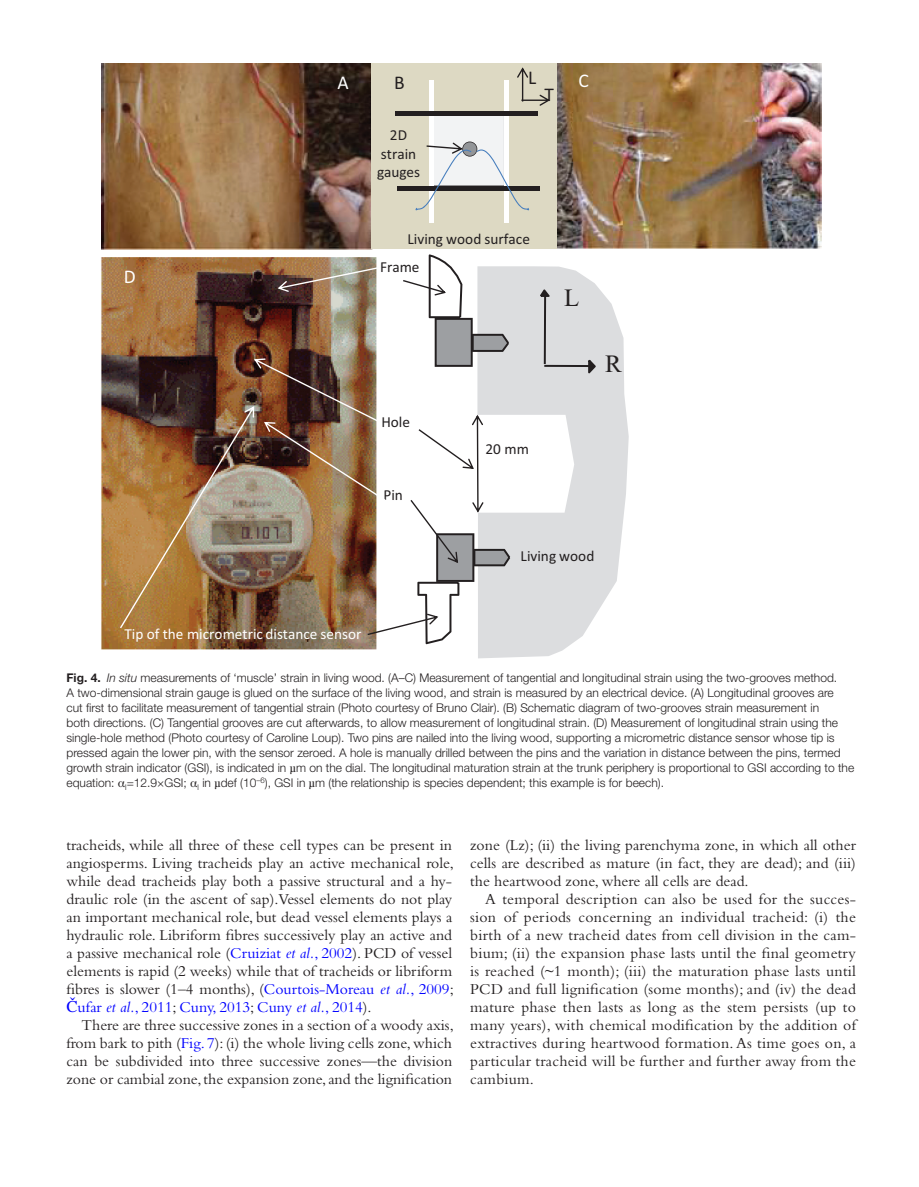
<style>
.page{position:relative;width:919px;height:1187px;background:#fff}
.page>*{position:absolute;margin:0;border:0;box-sizing:border-box;transform-origin:0 0}
.t1{font:24.9px "Times New Roman";color:#231f20}
.t2{font:19.35px "Calibri";color:#231f20}
.t3{font:19.35px "Calibri";color:#fff}
.t4{font:15.75px/18px "Bembo Std";color:#231f20;text-align:justify}
.t5{font:15.3px/18.3px "Calibri";color:#231f20;text-align:center}
.t6{font:15.3px "Calibri";color:#fff}
.t7{font:300 12px/15px "Helvetica Neue LT Std";color:#231f20}
.s1{font-weight:700}
.s2{font-style:italic}
.s3{font-family:"Gandhari Unicode";font-weight:400}
.s4{color:#00f}
.s5{font-style:italic;color:#00f}
.s6{font-family:"Gandhari Unicode";color:#00f}
</style>
<div class="page">
<img style="left:554px;top:63px;width:267px;height:185px">
<img style="left:101px;top:64px;width:270px;height:185px">
<div style="left:371px;top:64px;width:185px;height:185px;background:#ddd9c3"></div>
<hr style="left:504px;top:81px;width:4px;height:142px;background:#fff">
<div style="left:429px;top:80px;width:5px;height:143px;background:#fff"></div>
<hr style="left:395px;top:112px;width:143px;height:4px;background:#231f20">
<hr style="left:397px;top:186px;width:142px;height:4px;background:#231f20">
<svg style="left:517px;top:67px;width:33px;height:39px"></svg>
<svg style="left:415px;top:116px;width:114px;height:94px"></svg>
<img style="left:101px;top:257px;width:276px;height:392px">
<svg style="left:478px;top:266px;width:150px;height:392px;fill:#dcdddf"></svg>
<hr style="left:544px;top:365px;width:45px;height:2px;background:#231f20">
<svg style="left:588px;top:359px;width:7px;height:14px"></svg>
<hr style="left:543px;top:295px;width:3px;height:69px;background:#231f20">
<svg style="left:540px;top:289px;width:9px;height:8px"></svg>
<img style="left:120px;top:254px;width:390px;height:390px">
<p class="t2" style="left:528px;top:64px;width:10px">L</p>
<p class="t3" style="left:337px;top:69px;width:13px">A</p>
<p class="t2" style="left:394px;top:69px;width:12px">B</p>
<p class="t3" style="left:578px;top:67px;width:12px">C</p>
<p class="t2" style="left:544px;top:81px;width:11px">T</p>
<p class="t5" style="left:377px;top:126px;width:45px">2D strain gauges</p>
<p class="t3" style="left:124px;top:263px;width:13px">D</p>
<p class="t5" style="left:407px;top:229px;width:124px">Living wood surface</p>
<p class="t5" style="left:380px;top:258px;width:41px">Frame</p>
<p class="t5" style="left:381px;top:412px;width:30px">Hole</p>
<p class="t5" style="left:383px;top:485px;width:21px">Pin</p>
<p class="t5" style="left:485px;top:439px;width:45px">20 mm</p>
<h1 class="t1" style="left:564px;top:281px;width:17px">L</h1>
<h1 class="t1" style="left:605px;top:346px;width:18px">R</h1>
<p class="t5" style="left:520px;top:546px;width:75px">Living wood</p>
<p class="t6" style="left:124px;top:623px;width:238px">Tip of the micrometric distance sensor</p>
<p class="t7" style="left:66px;top:670px;width:789px"><span class="s1">Fig. 4.</span> <span class="s2">In situ</span> measurements of ‘muscle’ strain in living wood. (A–C) Measurement of tangential and longitudinal strain using the two-grooves method.<br>A two-dimensional strain gauge is glued on the surface of the living wood, and strain is measured by an electrical device. (A) Longitudinal grooves are<br>cut first to facilitate measurement of tangential strain (Photo courtesy of Bruno Clair). (B) Schematic diagram of two-grooves strain measurement in<br>both directions. (C) Tangential grooves are cut afterwards, to allow measurement of longitudinal strain. (D) Measurement of longitudinal strain using the single-hole method (Photo courtesy of Caroline Loup). Two pins are nailed into the living wood, supporting a micrometric distance sensor whose tip is pressed again the lower pin, with the sensor zeroed. A hole is manually drilled between the pins and the variation in distance between the pins, termed growth strain indicator (GSI), is indicated in <span class="s3">µ</span>m on the dial. The longitudinal maturation strain at the trunk periphery is proportional to GSI according to the equation: <span class="s3">α</span><sub>l</sub>=12.9×GSI; <span class="s3">α</span><sub>l</sub> in <span class="s3">µ</span>def (10<sup>–6</sup>), GSI in <span class="s3">µ</span>m (the relationship is species dependent; this example is for beech).</p>
<p class="t4" style="left:66px;top:836px;width:389px">tracheids, while all three of these cell types can be present in angiosperms. Living tracheids play an active mechanical role, while dead tracheids play both a passive structural and a hy&shy;draulic role (in the ascent of sap).Vessel elements do not play an important mechanical role, but dead vessel elements plays a hydraulic role. Libriform fibres successively play an active and a passive mechanical role (<span class="s4">Cruiziat</span> <span class="s5">et al.</span><span class="s4">, 2002</span>). PCD of vessel elements is rapid (2 weeks) while that of tracheids or libriform fibres is slower (1–4 months), (<span class="s4">Courtois-Moreau</span> <span class="s5">et al.</span><span class="s4">, 2009</span>; <span class="s6">Č</span><span class="s4">ufar</span> <span class="s5">et al.</span><span class="s4">, 2011</span>; <span class="s4">Cuny, 2013</span>; <span class="s4">Cuny</span> <span class="s5">et al.</span><span class="s4">, 2014</span>).</p>
<p class="t4" style="left:66px;top:1016px;width:389px;text-indent:15px">There are three successive zones in a section of a woody axis, from bark to pith (<span class="s4">Fig. 7</span>): (i) the whole living cells zone, which can be subdivided into three successive zones—the division zone or cambial zone, the expansion zone, and the lignification</p>
<p class="t4" style="left:470px;top:836px;width:387px">zone (Lz); (ii) the living parenchyma zone, in which all other cells are described as mature (in fact, they are dead); and (iii) the heartwood zone, where all cells are dead.</p>
<p class="t4" style="left:470px;top:890px;width:387px;text-indent:15px">A temporal description can also be used for the succes&shy;sion of periods concerning an individual tracheid: (i) the birth of a new tracheid dates from cell division in the cam&shy;bium; (ii) the expansion phase lasts until the final geometry is reached (~1 month); (iii) the maturation phase lasts until PCD and full lignification (some months); and (iv) the dead mature phase then lasts as long as the stem persists (up to many years), with chemical modification by the addition of extractives during heartwood formation. As time goes on, a particular tracheid will be further and further away from the cambium.</p>
</div>
